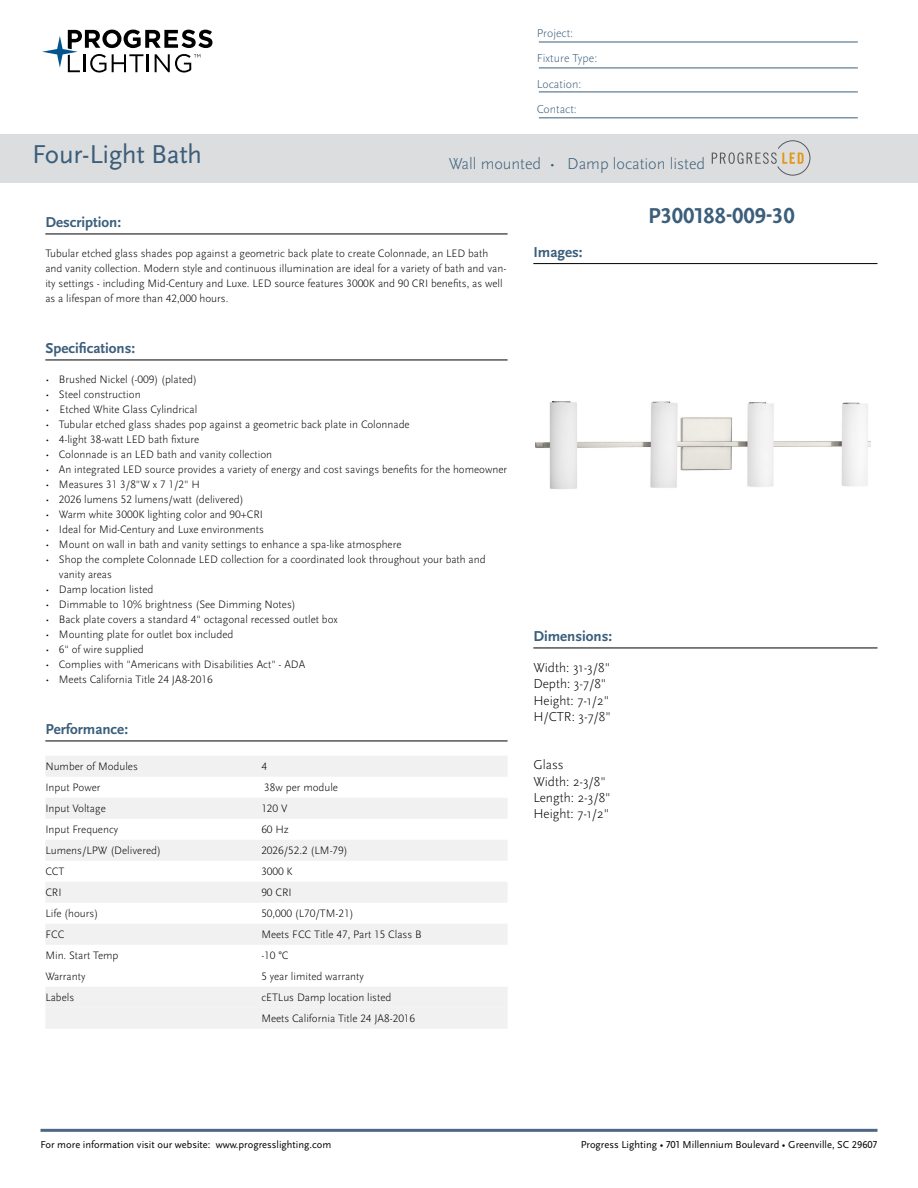
<style>
.page{position:relative;width:918px;height:1188px;background:#fff}
.page>*{position:absolute;margin:0;border:0;box-sizing:border-box;transform-origin:0 0}
.t1{font:27px "Scala Sans Pro";letter-spacing:-.01em;color:#3b5e7b}
.t2{font:700 22.5px "Scala Sans Pro";color:#3b5e7b}
.t3{font:300 16.5px "Scala Sans Pro";color:#3b5e7b}
.t4{font:700 15px "Scala Sans Pro";color:#3b5e7b}
.t5{font:300 13.5px/16.2px "Scala Sans Pro";color:#000}
.t6{font:300 12px/25.5px "Scala Sans Pro";color:#3b5e7b}
.t7{font:300 11.25px/15px "Scala Sans Pro";color:#000}
.t8{font:10.5px "Scala Sans Pro";color:#000}
</style>
<div class="page">
<svg style="left:42px;top:30px;width:170px;height:43px"></svg>
<hr style="left:40px;top:1129px;width:838px;height:3px;background:#4c6884">
<hr style="left:539px;top:42px;width:319px;height:1px;background:#3b5e7b">
<hr style="left:539px;top:68px;width:319px;height:1px;background:#3b5e7b">
<hr style="left:539px;top:92px;width:319px;height:1px;background:#3b5e7b">
<hr style="left:539px;top:118px;width:319px;height:1px;background:#3b5e7b">
<hr style="left:533px;top:263px;width:344px;height:1px;background:#000">
<hr style="left:45px;top:234px;width:463px;height:1px;background:#000">
<hr style="left:45px;top:360px;width:463px;height:1px;background:#000">
<hr style="left:45px;top:741px;width:463px;height:1px;background:#000">
<div style="left:45px;top:756px;width:463px;height:21px;background:#f1f1f2"></div>
<div style="left:45px;top:798px;width:463px;height:21px;background:#f1f1f2"></div>
<div style="left:45px;top:840px;width:463px;height:21px;background:#f1f1f2"></div>
<div style="left:45px;top:882px;width:463px;height:21px;background:#f1f1f2"></div>
<div style="left:45px;top:924px;width:463px;height:21px;background:#f1f1f2"></div>
<div style="left:45px;top:987px;width:463px;height:21px;background:#f1f1f2"></div>
<div style="left:45px;top:1008px;width:463px;height:21px;background:#f1f1f2"></div>
<div style="left:0;top:134px;width:918px;height:49px;background:#dcddde"></div>
<img style="left:536px;top:401px;width:334px;height:88px">
<svg style="left:712px;top:141px;width:98px;height:34px"></svg>
<hr style="left:533px;top:648px;width:344px;height:1px;background:#000">
<p class="t6" style="left:537px;top:20px;width:62px">Project:<br>Fixture Type:<br>Location:<br>Contact:</p>
<h1 class="t1" style="left:32px;top:139px;width:171px">Four-Light Bath</h1>
<h3 class="t3" style="left:449px;top:154px;width:258px">Wall mounted • Damp location listed</h3>
<h2 class="t2" style="left:648px;top:202px;width:148px">P300188-009-30</h2>
<h3 class="t4" style="left:45px;top:213px;width:77px">Description:</h3>
<p class="t7" style="left:45px;top:246px;width:462px">Tubular etched glass shades pop against a geometric back plate to create Colonnade, an LED bath and vanity collection. Modern style and continuous illumination are ideal for a variety of bath and van&shy;ity settings - including Mid-Century and Luxe. LED source features 3000K and 90 CRI benefits, as well as a lifespan of more than 42,000 hours.</p>
<h3 class="t4" style="left:45px;top:339px;width:91px">Specifications:</h3>
<p class="t7" style="left:45px;top:372px;width:153px">• Brushed Nickel (-009) (plated)</p>
<p class="t7" style="left:45px;top:387px;width:97px">• Steel construction</p>
<p class="t7" style="left:45px;top:402px;width:153px">• Etched White Glass Cylindrical</p>
<p class="t7" style="left:45px;top:417px;width:366px">• Tubular etched glass shades pop against a geometric back plate in Colonnade</p>
<p class="t7" style="left:45px;top:432px;width:155px">• 4-light 38-watt LED bath fixture</p>
<p class="t7" style="left:45px;top:447px;width:228px">• Colonnade is an LED bath and vanity collection</p>
<p class="t7" style="left:45px;top:462px;width:463px">• An integrated LED source provides a variety of energy and cost savings benefits for the homeowner</p>
<p class="t7" style="left:45px;top:477px;width:156px">• Measures 31 3/8"W x 7 1/2" H</p>
<p class="t7" style="left:45px;top:492px;width:200px">• 2026 lumens 52 lumens/watt (delivered)</p>
<p class="t7" style="left:45px;top:507px;width:219px">• Warm white 3000K lighting color and 90+CRI</p>
<p class="t7" style="left:45px;top:522px;width:220px">• Ideal for Mid-Century and Luxe environments</p>
<p class="t7" style="left:45px;top:537px;width:358px">• Mount on wall in bath and vanity settings to enhance a spa-like atmosphere</p>
<p class="t7" style="left:59px;top:552px;width:428px;text-indent:-13px">• Shop the complete Colonnade LED collection for a coordinated look throughout your bath and vanity areas</p>
<p class="t7" style="left:45px;top:582px;width:110px">• Damp location listed</p>
<p class="t7" style="left:45px;top:597px;width:252px">• Dimmable to 10% brightness (See Dimming Notes)</p>
<p class="t7" style="left:45px;top:612px;width:294px">• Back plate covers a standard 4" octagonal recessed outlet box</p>
<p class="t7" style="left:45px;top:627px;width:189px">• Mounting plate for outlet box included</p>
<p class="t7" style="left:45px;top:642px;width:100px">• 6" of wire supplied</p>
<p class="t7" style="left:45px;top:657px;width:261px">• Complies with "Americans with Disabilities Act" - ADA</p>
<p class="t7" style="left:45px;top:672px;width:169px">• Meets California Title 24 JA8-2016</p>
<h3 class="t4" style="left:45px;top:720px;width:84px">Performance:</h3>
<p class="t7" style="left:45px;top:759px;width:94px">Number of Modules</p>
<p class="t7" style="left:261px;top:759px;width:7px">4</p>
<p class="t7" style="left:45px;top:780px;width:57px">Input Power</p>
<p class="t7" style="left:264px;top:780px;width:75px">38w per module</p>
<p class="t7" style="left:45px;top:801px;width:62px">Input Voltage</p>
<p class="t7" style="left:261px;top:801px;width:28px">120 V</p>
<p class="t7" style="left:45px;top:822px;width:74px">Input Frequency</p>
<p class="t7" style="left:261px;top:822px;width:29px">60 Hz</p>
<p class="t7" style="left:45px;top:843px;width:117px">Lumens/LPW (Delivered)</p>
<p class="t7" style="left:261px;top:843px;width:88px">2026/52.2 (LM-79)</p>
<p class="t7" style="left:45px;top:864px;width:21px">CCT</p>
<p class="t7" style="left:261px;top:864px;width:33px">3000 K</p>
<p class="t7" style="left:45px;top:885px;width:18px">CRI</p>
<p class="t7" style="left:261px;top:885px;width:32px">90 CRI</p>
<p class="t7" style="left:45px;top:906px;width:54px">Life (hours)</p>
<p class="t7" style="left:261px;top:906px;width:94px">50,000 (L70/TM-21)</p>
<p class="t7" style="left:45px;top:927px;width:21px">FCC</p>
<p class="t7" style="left:261px;top:927px;width:162px">Meets FCC Title 47, Part 15 Class B</p>
<p class="t7" style="left:45px;top:948px;width:75px">Min. Start Temp</p>
<p class="t7" style="left:261px;top:948px;width:29px">-10 °C</p>
<p class="t7" style="left:45px;top:969px;width:42px">Warranty</p>
<p class="t7" style="left:261px;top:969px;width:104px">5 year limited warranty</p>
<p class="t7" style="left:45px;top:990px;width:30px">Labels</p>
<p class="t7" style="left:261px;top:987px;width:155px;line-height:21px">cETLus Damp location listed<br>Meets California Title 24 JA8-2016</p>
<h3 class="t4" style="left:533px;top:243px;width:51px">Images:</h3>
<h3 class="t4" style="left:533px;top:627px;width:80px">Dimensions:</h3>
<p class="t5" style="left:533px;top:660px;width:79px">Width: 31-3/8"<br>Depth: 3-7/8"<br>Height: 7-1/2"<br>H/CTR: 3-7/8"</p>
<p class="t5" style="left:533px;top:757px;width:79px">Glass<br>Width: 2-3/8"<br>Length: 2-3/8"<br>Height: 7-1/2"</p>
<p class="t8" style="left:40px;top:1139px;width:292px">For more information visit our website: www.progresslighting.com</p>
<p class="t8" style="left:581px;top:1138px;width:298px">Progress Lighting • 701 Millennium Boulevard • Greenville, SC 29607</p>
</div>
